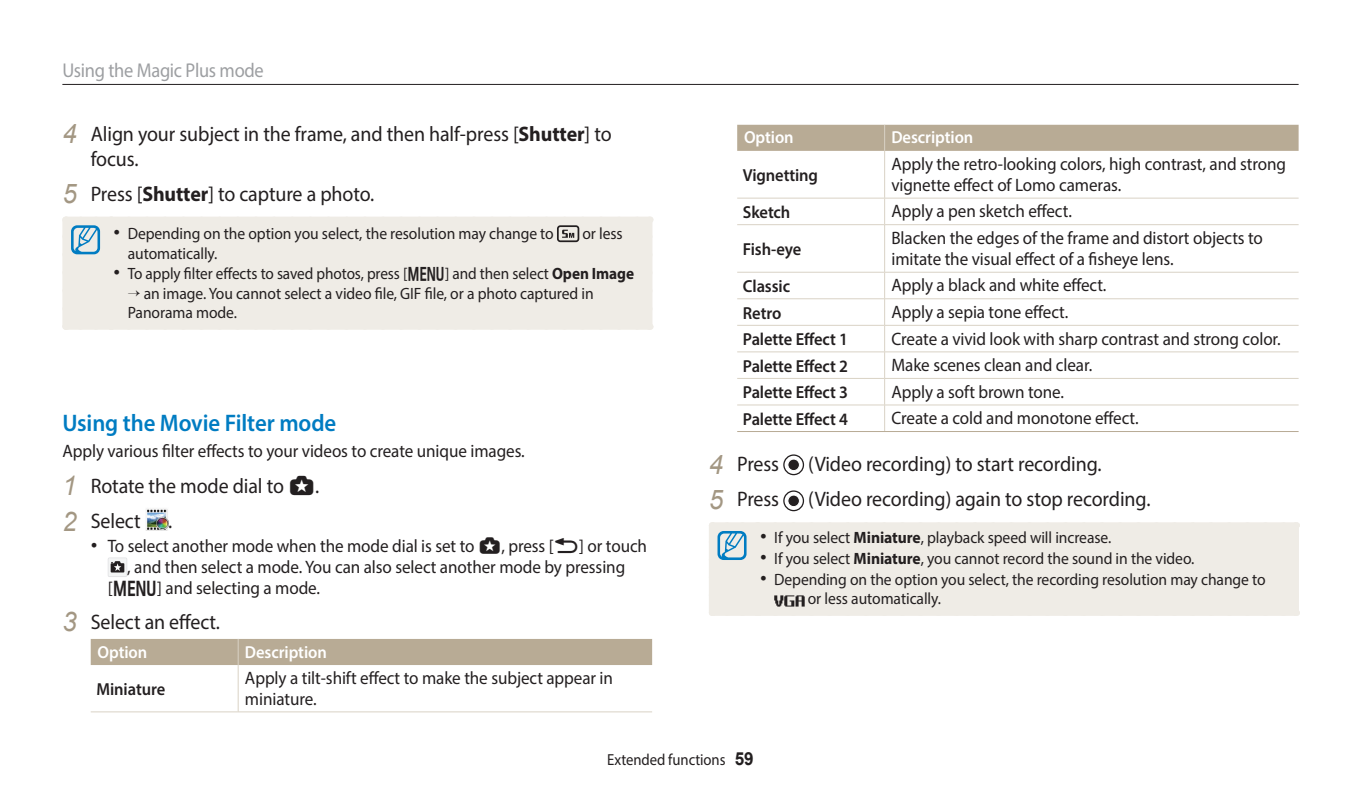
<style>
.page{position:relative;width:1361px;height:794px;background:#fff}
.page>*{position:absolute;margin:0;border:0;box-sizing:border-box;transform-origin:0 0}
.t1{font:600 24px "Myriad Pro";letter-spacing:-.005em;color:#007cc2;scale:.95 1}
.t2{font:21px/25px "Myriad Pro";letter-spacing:-.005em;color:#231f20;scale:.95 1}
.t3{font:20px "Myriad Pro";letter-spacing:-.015em;color:#9d9fa2;scale:.92 1}
.t4{font:18px/21px "Myriad Pro";letter-spacing:-.005em;color:#231f20;scale:.95 1}
.t5{font:600 17.4px "Myriad Pro";letter-spacing:-.005em;color:#231f20;scale:.95 1}
.t6{font:600 17.4px "Myriad Pro";letter-spacing:-.005em;color:#fff;scale:.95 1}
.t7{font:16.4px/19.4px "Myriad Pro";letter-spacing:-.005em;color:#231f20;scale:.95 1}
.t8{font:16.4px "Myriad Pro";letter-spacing:-.005em;color:#231f20;scale:.93 1}
.t9{font:16px "Myriad Pro";letter-spacing:-.005em;color:#231f20;scale:.92 1}
.s1{font-family:"Arial";font-style:italic;font-size:27px;color:#a39783}
.s2{font-weight:700}
.s3{font-family:"Arial";font-size:19px}
.s4{font-family:"WB350 F"}
.s5{font-family:"Arial";font-weight:700;font-size:18px}
</style>
<div class="page">
<hr style="left:62px;top:84px;width:1236px;height:1px;background:#231f20">
<div style="left:68px;top:223px;width:578px;height:101px;background:#efece6"></div>
<div style="left:65px;top:217px;width:46px;height:6px;background:#efece6"></div>
<div style="left:62px;top:220px;width:6px;height:107px;background:#efece6"></div>
<div style="left:111px;top:217px;width:538px;height:6px;background:#efece6"></div>
<div style="left:646px;top:220px;width:6px;height:107px;background:#efece6"></div>
<div style="left:65px;top:324px;width:46px;height:6px;background:#efece6"></div>
<div style="left:111px;top:324px;width:538px;height:6px;background:#efece6"></div>
<svg style="left:62px;top:217px;width:41px;height:92px"></svg>
<div style="left:129px;top:223px;width:511px;height:19px;background:#efece6"></div>
<img style="left:146px;top:508px;width:22px;height:22px">
<svg style="left:108px;top:557px;width:19px;height:20px"></svg>
<div style="left:91px;top:639px;width:561px;height:26px;background:#b8ab95"></div>
<hr style="left:238px;top:711px;width:414px;height:1px;background:#d9d2c5">
<hr style="left:238px;top:665px;width:1px;height:46px;background:#d9d2c5">
<hr style="left:91px;top:711px;width:147px;height:1px;background:#d9d2c5">
<div style="left:737px;top:125px;width:561px;height:26px;background:#b8ab95"></div>
<hr style="left:884px;top:198px;width:414px;height:1px;background:#d9d2c5">
<hr style="left:884px;top:224px;width:414px;height:1px;background:#d9d2c5">
<hr style="left:884px;top:272px;width:414px;height:1px;background:#d9d2c5">
<hr style="left:884px;top:325px;width:414px;height:1px;background:#d9d2c5">
<hr style="left:884px;top:351px;width:414px;height:1px;background:#d9d2c5">
<hr style="left:884px;top:378px;width:414px;height:1px;background:#d9d2c5">
<hr style="left:737px;top:325px;width:147px;height:1px;background:#d9d2c5">
<hr style="left:737px;top:351px;width:147px;height:1px;background:#d9d2c5">
<hr style="left:737px;top:378px;width:147px;height:1px;background:#d9d2c5">
<hr style="left:884px;top:151px;width:1px;height:47px;background:#d9d2c5">
<svg style="left:884px;top:198px;width:1px;height:26px"></svg>
<hr style="left:884px;top:225px;width:1px;height:47px;background:#d9d2c5">
<hr style="left:737px;top:198px;width:147px;height:1px;background:#d9d2c5">
<hr style="left:737px;top:224px;width:147px;height:1px;background:#d9d2c5">
<hr style="left:737px;top:272px;width:147px;height:1px;background:#d9d2c5">
<hr style="left:737px;top:298px;width:561px;height:1px;background:#d9d2c5">
<hr style="left:737px;top:404px;width:561px;height:1px;background:#d9d2c5">
<svg style="left:884px;top:272px;width:1px;height:159px"></svg>
<hr style="left:737px;top:431px;width:561px;height:1px;background:#b8ab95">
<svg style="left:784px;top:455px;width:19px;height:19px"></svg>
<div style="left:783px;top:454px;width:21px;height:21px;border:1px solid #231f20;border-radius:50%"></div>
<div style="left:788px;top:459px;width:11px;height:11px;background:#231f20;border-radius:50%"></div>
<div style="left:787px;top:459px;width:13px;height:12px;border:1px solid #fff;border-radius:50%"></div>
<svg style="left:784px;top:491px;width:19px;height:19px"></svg>
<div style="left:783px;top:490px;width:21px;height:21px;border:1px solid #231f20;border-radius:50%"></div>
<div style="left:788px;top:495px;width:11px;height:11px;background:#231f20;border-radius:50%"></div>
<div style="left:787px;top:495px;width:13px;height:12px;border:1px solid #fff;border-radius:50%"></div>
<div style="left:715px;top:528px;width:578px;height:82px;background:#efece6"></div>
<div style="left:712px;top:522px;width:45px;height:6px;background:#efece6"></div>
<div style="left:709px;top:525px;width:6px;height:88px;background:#efece6"></div>
<div style="left:757px;top:522px;width:539px;height:6px;background:#efece6"></div>
<div style="left:1293px;top:525px;width:6px;height:88px;background:#efece6"></div>
<div style="left:712px;top:610px;width:584px;height:6px;background:#efece6"></div>
<svg style="left:709px;top:522px;width:40px;height:73px"></svg>
<div style="left:774px;top:595px;width:513px;height:15px;background:#efece6"></div>
<p class="t3" style="left:62px;top:63px;width:220px">Using the Magic Plus mode</p>
<p class="t2" style="left:91px;top:124px;width:550px;text-indent:-28px"><span class="s1">4</span> Align your subject in the frame, and then half-press [<span class="s2">Shutter</span>] to focus.</p>
<p class="t2" style="left:62px;top:185px;width:330px"><span class="s1">5</span> Press [<span class="s2">Shutter</span>] to capture a photo.</p>
<p class="t7" style="left:114px;top:227px;width:465px"><span class="s3">•</span> Depending on the option you select, the resolution may change to</p>
<p class="t7" style="left:582px;top:227px;width:44px">or less</p>
<p class="t7" style="left:128px;top:246px;width:96px">automatically.</p>
<p class="t8" style="left:114px;top:268px;width:561px"><span class="s3">•</span> To apply filter effects to saved photos, press [<span class="s4">m</span>] and then select <span class="s2">Open Image</span></p>
<p class="t7" style="left:128px;top:286px;width:492px">→ an image. You cannot select a video file, GIF file, or a photo captured in<br>Panorama mode.</p>
<h1 class="t1" style="left:62px;top:414px;width:290px">Using the Movie Filter mode</h1>
<p class="t4" style="left:62px;top:443px;width:488px">Apply various filter effects to your videos to create unique images.</p>
<p class="t2" style="left:62px;top:472px;width:272px;line-height:35.2px"><span class="s1">1</span> Rotate the mode dial to <span class="s4">g</span>.<br><span class="s1">2</span> Select</p>
<p class="t2" style="left:168px;top:512px;width:6px">.</p>
<p class="t4" style="left:91px;top:538px;width:587px"><span class="s3">•</span> To select another mode when the mode dial is set to <span class="s4">g</span>, press [<span class="s4">b</span>] or touch</p>
<p class="t4" style="left:127px;top:559px;width:526px">, and then select a mode. You can also select another mode by pressing</p>
<p class="t4" style="left:108px;top:580px;width:225px">[<span class="s4">m</span>] and selecting a mode.</p>
<p class="t2" style="left:62px;top:612px;width:167px"><span class="s1">3</span> Select an effect.</p>
<p class="t6" style="left:98px;top:645px;width:54px">Option</p>
<p class="t6" style="left:245px;top:645px;width:88px">Description</p>
<p class="t5" style="left:96px;top:682px;width:74px">Miniature</p>
<p class="t4" style="left:245px;top:670px;width:389px">Apply a tilt-shift effect to make the subject appear in miniature.</p>
<p class="t6" style="left:744px;top:131px;width:54px">Option</p>
<p class="t6" style="left:891px;top:131px;width:88px">Description</p>
<p class="t5" style="left:743px;top:168px;width:81px">Vignetting</p>
<p class="t4" style="left:891px;top:156px;width:417px">Apply the retro-looking colors, high contrast, and strong vignette effect of Lomo cameras.</p>
<p class="t5" style="left:743px;top:206px;width:52px">Sketch</p>
<p class="t4" style="left:891px;top:204px;width:191px">Apply a pen sketch effect.</p>
<p class="t5" style="left:743px;top:243px;width:63px">Fish-eye</p>
<p class="t4" style="left:891px;top:230px;width:393px">Blacken the edges of the frame and distort objects to imitate the visual effect of a fisheye lens.</p>
<p class="t5" style="left:743px;top:280px;width:51px">Classic</p>
<p class="t4" style="left:891px;top:278px;width:228px">Apply a black and white effect.</p>
<p class="t5" style="left:743px;top:306px;width:42px">Retro</p>
<p class="t4" style="left:891px;top:304px;width:188px">Apply a sepia tone effect.</p>
<p class="t5" style="left:743px;top:333px;width:112px">Palette Effect 1</p>
<p class="t4" style="left:891px;top:331px;width:411px">Create a vivid look with sharp contrast and strong color.</p>
<p class="t5" style="left:743px;top:359px;width:112px">Palette Effect 2</p>
<p class="t4" style="left:891px;top:357px;width:213px">Make scenes clean and clear.</p>
<p class="t5" style="left:743px;top:386px;width:112px">Palette Effect 3</p>
<p class="t4" style="left:891px;top:384px;width:183px">Apply a soft brown tone.</p>
<p class="t5" style="left:743px;top:412px;width:112px">Palette Effect 4</p>
<p class="t4" style="left:891px;top:410px;width:262px">Create a cold and monotone effect.</p>
<p class="t2" style="left:709px;top:455px;width:76px"><span class="s1">4</span> Press</p>
<p class="t2" style="left:808px;top:455px;width:310px">(Video recording) to start recording.</p>
<p class="t2" style="left:709px;top:490px;width:76px"><span class="s1">5</span> Press</p>
<p class="t2" style="left:808px;top:490px;width:362px">(Video recording) again to stop recording.</p>
<p class="t7" style="left:760px;top:531px;width:371px"><span class="s3">•</span> If you select <span class="s2">Miniature</span>, playback speed will increase.</p>
<p class="t7" style="left:760px;top:551px;width:459px"><span class="s3">•</span> If you select <span class="s2">Miniature</span>, you cannot record the sound in the video.</p>
<p class="t7" style="left:808px;top:572px;width:483px;text-indent:-48px"><span class="s3">•</span> Depending on the option you select, the recording resolution may change to or less automatically.</p>
<p class="t9" style="left:607px;top:753px;width:161px">Extended functions <span class="s5">59</span></p>
</div>
